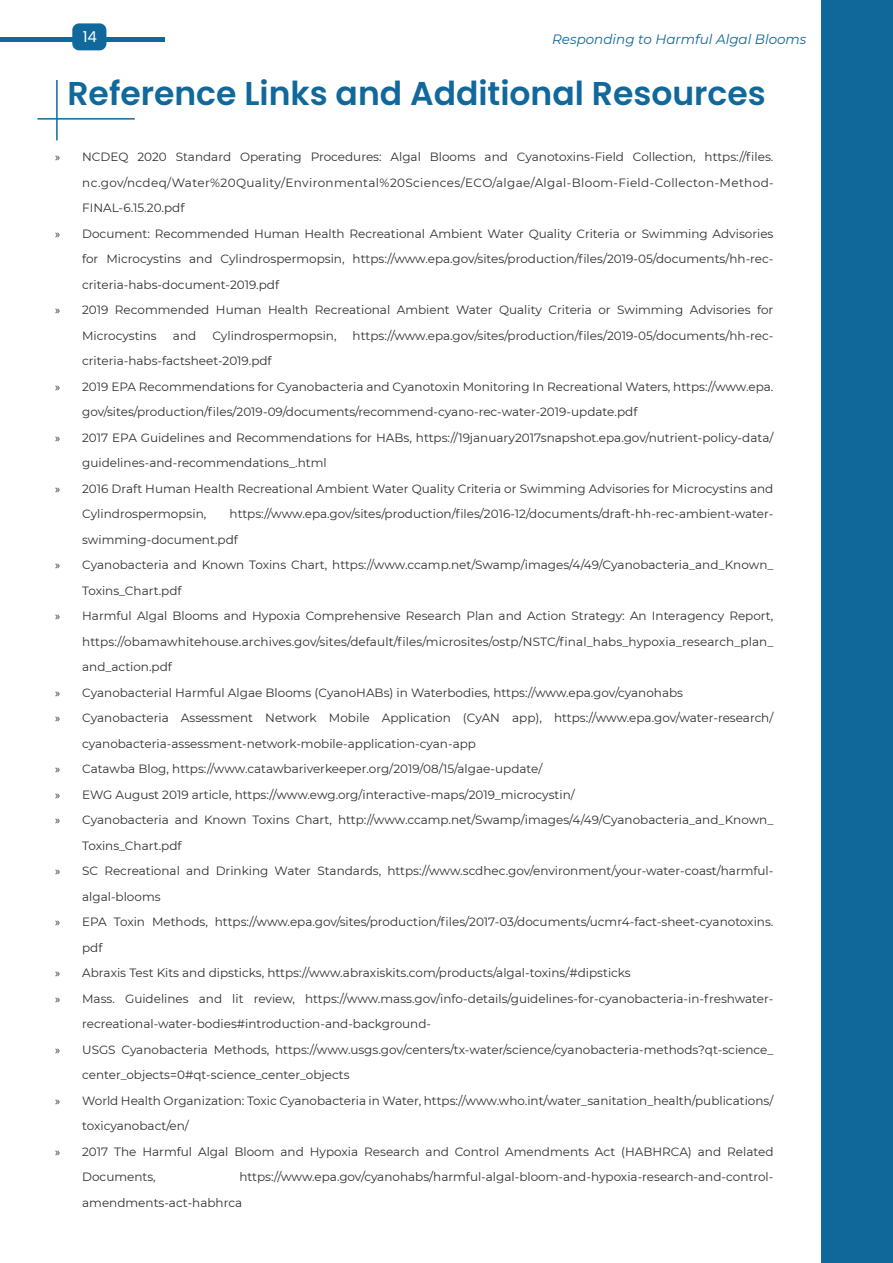
<style>
.page{position:relative;width:893px;height:1263px;background:#fff}
.page>*{position:absolute;margin:0;border:0;box-sizing:border-box;transform-origin:0 0}
.t1{font:600 33px "Poppins";color:#10689b}
.t2{font:15px "Poppins";color:#fff}
.t3{font:italic 13.5px "Montserrat";color:#10689b}
.t4{font:12px/25.5px "Montserrat";color:#312f30}
.s1{font-family:"Myriad Pro"}
</style>
<div class="page">
<div style="left:822px;top:0;width:71px;height:1263px;background:#10679a"></div>
<hr style="left:38px;top:118px;width:97px;height:2px;background:#10689b">
<hr style="left:56px;top:80px;width:2px;height:60px;background:#10689b">
<div style="left:0;top:37px;width:165px;height:5px;background:#10689b"></div>
<div style="left:72px;top:23px;width:34px;height:27px;background:#10689b;border-radius:7px"></div>
<p class="t2" style="left:83px;top:28px;width:16px">14</p>
<p class="t3" style="left:552px;top:30px;width:256px">Responding to Harmful Algal Blooms</p>
<p class="t1" style="left:68px;top:74px;width:700px">Reference Links and Additional Resources</p>
<p class="t4" style="left:82px;top:144px;width:693px;text-align:justify;text-indent:-27px"><span class="s1">»</span> NCDEQ 2020 Standard Operating Procedures: Algal Blooms and Cyanotoxins-Field Collection, https://files. nc.gov/ncdeq/Water%20Quality/Environmental%20Sciences/ECO/algae/Algal-Bloom-Field-Collecton-Method-FINAL-6.15.20.pdf</p>
<p class="t4" style="left:82px;top:220px;width:693px;text-align:justify;text-indent:-27px"><span class="s1">»</span> Document: Recommended Human Health Recreational Ambient Water Quality Criteria or Swimming Advisories for Microcystins and Cylindrospermopsin, https://www.epa.gov/sites/production/files/2019-05/documents/hh-rec&shy;criteria-habs-document-2019.pdf</p>
<p class="t4" style="left:82px;top:297px;width:693px;text-indent:-27px"><span class="s1">»</span> 2019 Recommended Human Health Recreational Ambient Water Quality Criteria or Swimming Advisories for<br>Microcystins</p>
<p class="t4" style="left:173px;top:322px;width:25px">and</p>
<p class="t4" style="left:212px;top:322px;width:126px">Cylindrospermopsin,</p>
<p class="t4" style="left:353px;top:322px;width:422px">https://www.epa.gov/sites/production/files/2019-05/documents/hh-rec-</p>
<p class="t4" style="left:82px;top:348px;width:191px">criteria-habs-factsheet-2019.pdf</p>
<p class="t4" style="left:82px;top:373px;width:693px;text-indent:-27px"><span class="s1">»</span> 2019 EPA Recommendations for Cyanobacteria and Cyanotoxin Monitoring In Recreational Waters, https://www.epa. gov/sites/production/files/2019-09/documents/recommend-cyano-rec-water-2019-update.pdf</p>
<p class="t4" style="left:82px;top:424px;width:693px;text-indent:-27px"><span class="s1">»</span> 2017 EPA Guidelines and Recommendations for HABs, https://19january2017snapshot.epa.gov/nutrient-policy-data/ guidelines-and-recommendations_.html</p>
<p class="t4" style="left:82px;top:475px;width:693px;text-indent:-27px"><span class="s1">»</span> 2016 Draft Human Health Recreational Ambient Water Quality Criteria or Swimming Advisories for Microcystins and<br>Cylindrospermopsin,</p>
<p class="t4" style="left:82px;top:501px;width:693px;text-indent:147px">https://www.epa.gov/sites/production/files/2016-12/documents/draft-hh-rec-ambient-water&shy;swimming-document.pdf</p>
<p class="t4" style="left:82px;top:552px;width:693px;text-indent:-27px"><span class="s1">»</span> Cyanobacteria and Known Toxins Chart, https://www.ccamp.net/Swamp/images/4/49/Cyanobacteria_and_Known_<br>Toxins_Chart.pdf</p>
<p class="t4" style="left:82px;top:603px;width:693px;text-align:justify;text-indent:-27px"><span class="s1">»</span> Harmful Algal Blooms and Hypoxia Comprehensive Research Plan and Action Strategy: An Interagency Report, https://obamawhitehouse.archives.gov/sites/default/files/microsites/ostp/NSTC/final_habs_hypoxia_research_plan_ and_action.pdf</p>
<p class="t4" style="left:55px;top:679px;width:629px"><span class="s1">»</span> Cyanobacterial Harmful Algae Blooms (CyanoHABs) in Waterbodies, https://www.epa.gov/cyanohabs</p>
<p class="t4" style="left:82px;top:705px;width:693px;text-indent:-27px"><span class="s1">»</span> Cyanobacteria Assessment Network Mobile Application (CyAN app), https://www.epa.gov/water-research/ cyanobacteria-assessment-network-mobile-application-cyan-app</p>
<p class="t4" style="left:55px;top:756px;width:489px"><span class="s1">»</span> Catawba Blog, https://www.catawbariverkeeper.org/2019/08/15/algae-update/</p>
<p class="t4" style="left:55px;top:781px;width:521px"><span class="s1">»</span> EWG August 2019 article, https://www.ewg.org/interactive-maps/2019_microcystin/</p>
<p class="t4" style="left:82px;top:807px;width:693px;text-indent:-27px"><span class="s1">»</span> Cyanobacteria and Known Toxins Chart, http://www.ccamp.net/Swamp/images/4/49/Cyanobacteria_and_Known_<br>Toxins_Chart.pdf</p>
<p class="t4" style="left:82px;top:858px;width:693px;text-indent:-27px"><span class="s1">»</span> SC Recreational and Drinking Water Standards, https://www.scdhec.gov/environment/your-water-coast/harmful&shy;algal-blooms</p>
<p class="t4" style="left:82px;top:909px;width:693px;text-indent:-27px"><span class="s1">»</span> EPA Toxin Methods, https://www.epa.gov/sites/production/files/2017-03/documents/ucmr4-fact-sheet-cyanotoxins. pdf</p>
<p class="t4" style="left:55px;top:960px;width:577px"><span class="s1">»</span> Abraxis Test Kits and dipsticks, https://www.abraxiskits.com/products/algal-toxins/#dipsticks</p>
<p class="t4" style="left:82px;top:985px;width:693px;text-indent:-27px"><span class="s1">»</span> Mass. Guidelines and lit review, https://www.mass.gov/info-details/guidelines-for-cyanobacteria-in-freshwater&shy;recreational-water-bodies#introduction-and-background-</p>
<p class="t4" style="left:82px;top:1036px;width:693px;text-indent:-27px"><span class="s1">»</span> USGS Cyanobacteria Methods, https://www.usgs.gov/centers/tx-water/science/cyanobacteria-methods?qt-science_ center_objects=0#qt-science_center_objects</p>
<p class="t4" style="left:82px;top:1087px;width:693px;text-indent:-27px"><span class="s1">»</span> World Health Organization: Toxic Cyanobacteria in Water, https://www.who.int/water_sanitation_health/publications/ toxicyanobact/en/</p>
<p class="t4" style="left:82px;top:1138px;width:693px;text-indent:-27px"><span class="s1">»</span> 2017 The Harmful Algal Bloom and Hypoxia Research and Control Amendments Act (HABHRCA) and Related<br>Documents,</p>
<p class="t4" style="left:82px;top:1164px;width:693px;text-indent:157px">https://www.epa.gov/cyanohabs/harmful-algal-bloom-and-hypoxia-research-and-control&shy;amendments-act-habhrca</p>
</div>
